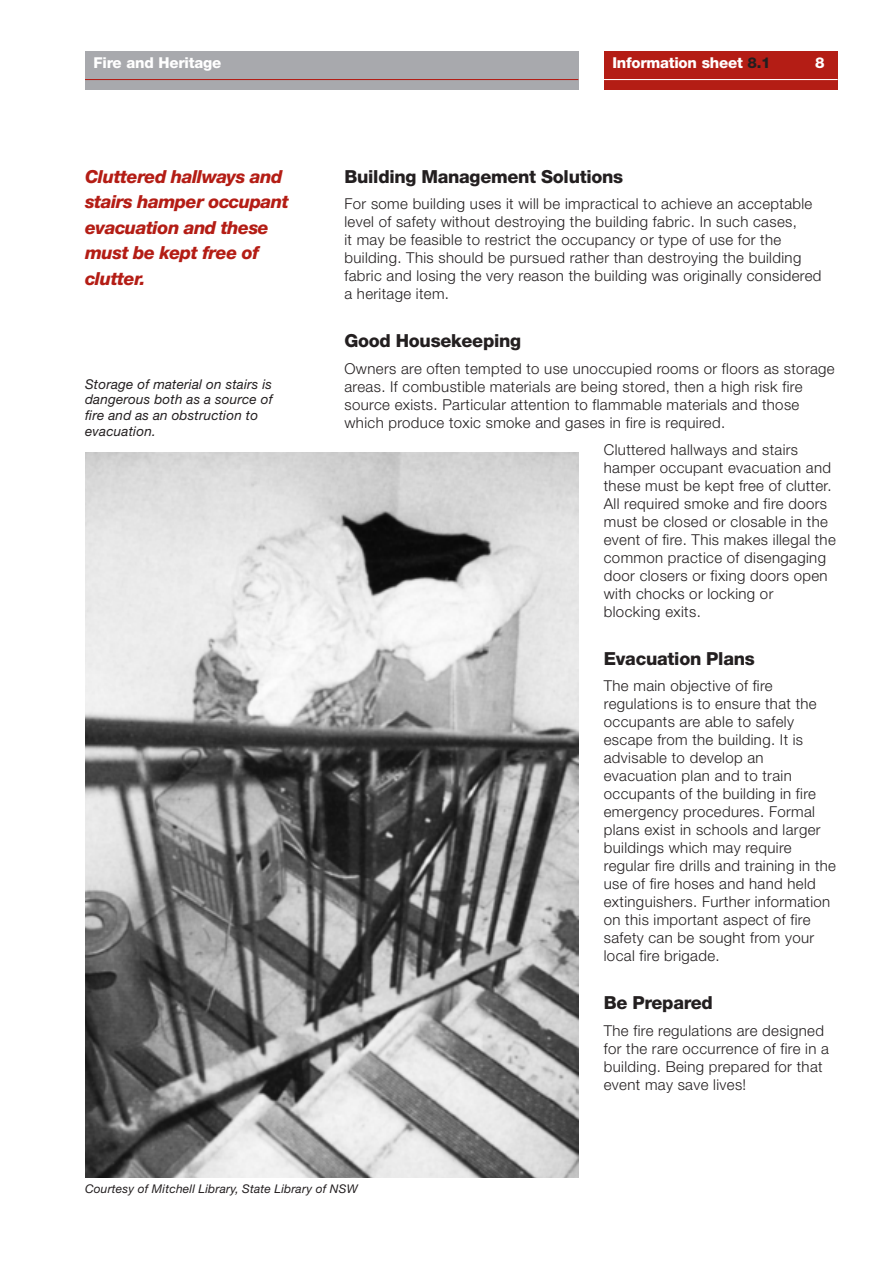
<style>
.page{position:relative;width:893px;height:1263px;background:#fff}
.page>*{position:absolute;margin:0;border:0;box-sizing:border-box;transform-origin:0 0}
.t1{font:italic 800 18px/25.5px "Helvetica Neue";letter-spacing:-.025em;color:#b41d15}
.t2{font:800 18px "Helvetica Neue";letter-spacing:-.015em;color:#231f20}
.t3{font:300 15px/18px "Helvetica Neue";letter-spacing:.025em;color:#231f20}
.t4{font:800 15px "Helvetica Neue";letter-spacing:-.015em;color:#fff}
.t5{font:italic 13.5px/15.8px "Helvetica Neue";letter-spacing:.015em;color:#231f20}
.t6{font:italic 12px "Helvetica Neue";letter-spacing:.015em;color:#231f20}
.s1{color:#231f20}
</style>
<div class="page">
<div style="left:85px;top:51px;width:493px;height:38px;background:#a8a9ad"></div>
<div style="left:604px;top:51px;width:234px;height:38px;background:#b41d15"></div>
<hr style="left:85px;top:79px;width:493px;height:1px;background:#b41d15">
<hr style="left:604px;top:79px;width:234px;height:1px;background:#fff">
<img style="left:85px;top:452px;width:493px;height:726px">
<p class="t4" style="left:94px;top:58px;width:129px">Fire and Heritage</p>
<p class="t4" style="left:612px;top:58px;width:160px">Information sheet <span class="s1">8.1</span></p>
<p class="t4" style="left:815px;top:58px;width:11px">8</p>
<p class="t1" style="left:85px;top:165px;width:205px">Cluttered hallways and stairs hamper occupant evacuation and these must be kept free of clutter.</p>
<p class="t5" style="left:85px;top:377px;width:189px">Storage of material on stairs is dangerous both as a source of fire and as an obstruction to evacuation.</p>
<p class="t2" style="left:344px;top:170px;width:280px">Building Management Solutions</p>
<p class="t3" style="left:344px;top:197px;width:479px">For some building uses it will be impractical to achieve an acceptable level of safety without destroying the building fabric. In such cases,<br>it may be feasible to restrict the occupancy or type of use for the building. This should be pursued rather than destroying the building fabric and losing the very reason the building was originally considered a heritage item.</p>
<p class="t2" style="left:344px;top:335px;width:178px">Good Housekeeping</p>
<p class="t3" style="left:344px;top:361px;width:492px">Owners are often tempted to use unoccupied rooms or floors as storage areas. If combustible materials are being stored, then a high risk fire source exists. Particular attention to flammable materials and those which produce toxic smoke and gases in fire is required.</p>
<p class="t3" style="left:604px;top:442px;width:234px">Cluttered hallways and stairs hamper occupant evacuation and these must be kept free of clutter.<br>All required smoke and fire doors must be closed or closable in the event of fire. This makes illegal the common practice of disengaging door closers or fixing doors open with chocks or locking or<br>blocking exits.</p>
<p class="t2" style="left:604px;top:652px;width:152px">Evacuation Plans</p>
<p class="t3" style="left:604px;top:678px;width:234px">The main objective of fire regulations is to ensure that the occupants are able to safely escape from the building. It is advisable to develop an evacuation plan and to train occupants of the building in fire emergency procedures. Formal plans exist in schools and larger buildings which may require regular fire drills and training in the use of fire hoses and hand held extinguishers. Further information on this important aspect of fire safety can be sought from your local fire brigade.</p>
<p class="t2" style="left:604px;top:996px;width:111px">Be Prepared</p>
<p class="t3" style="left:604px;top:1023px;width:227px">The fire regulations are designed for the rare occurrence of fire in a building. Being prepared for that event may save lives!</p>
<p class="t6" style="left:85px;top:1184px;width:274px">Courtesy of Mitchell Library, State Library of NSW</p>
</div>
